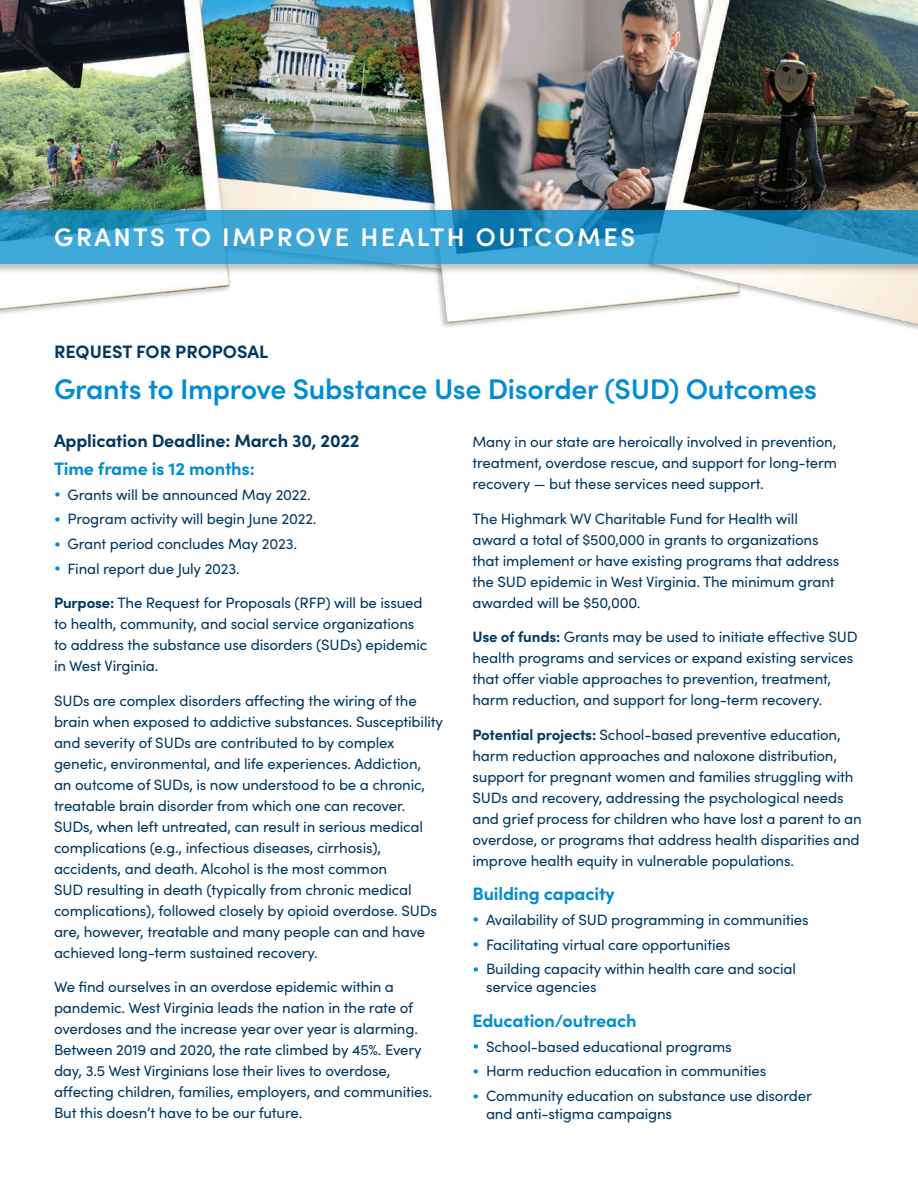
<style>
.page{position:relative;width:918px;height:1188px;background:#fff}
.page>*{position:absolute;margin:0;border:0;box-sizing:border-box;transform-origin:0 0}
.Headline{font:600 28.5px "Sofia Pro";letter-spacing:-.01em;color:#008dd1}
.Big_headline{font:600 25.5px "Sofia Pro";letter-spacing:.1em;color:#fff}
.Body_Head{font:700 18px "Sofia Pro";letter-spacing:-.01em;color:#008dd1}
.Body_Head-2{font:700 18px "Sofia Pro";letter-spacing:-.01em;color:#003863}
.Body{font:15px/21px "Sofia Pro";letter-spacing:-.01em;color:#003863}
.Body_LAST{font:15px/21px "Sofia Pro";letter-spacing:-.01em;color:#003863}
.s1{color:#008dd1}
.s2{font-weight:700}
</style>
<div class="page">
<img style="left:0;top:0;width:918px;height:330px">
<div style="left:0;top:207px;width:918px;height:69px;background:#231f20;opacity:.4"></div>
<svg style="left:0;top:210px;width:918px;height:54px;background:#329bcc"></svg>
<p class="Big_headline" style="left:54px;top:217px;width:583px">GRANTS TO IMPROVE HEALTH OUTCOMES</p>
<p class="Body_Head-2" style="left:54px;top:338px;width:216px">REQUEST FOR PROPOSAL</p>
<p class="Headline" style="left:54px;top:368px;width:765px">Grants to Improve Substance Use Disorder (SUD) Outcomes</p>
<p class="Body_Head-2" style="left:54px;top:427px;width:307px">Application Deadline: March 30, 2022</p>
<p class="Body_Head" style="left:54px;top:455px;width:202px">Time frame is 12 months:</p>
<p class="Body" style="left:54px;top:483px;width:258px"><span class="s1">•</span> Grants will be announced May 2022.</p>
<p class="Body" style="left:54px;top:508px;width:264px"><span class="s1">•</span> Program activity will begin June 2022.</p>
<p class="Body" style="left:54px;top:532px;width:245px"><span class="s1">•</span> Grant period concludes May 2023.</p>
<p class="Body" style="left:54px;top:557px;width:187px"><span class="s1">•</span> Final report due July 2023.</p>
<p class="Body" style="left:54px;top:592px;width:375px"><span class="s2">Purpose:</span> The Request for Proposals (RFP) will be issued to health, community, and social service organizations to address the substance use disorders (SUDs) epidemic in West Virginia.</p>
<p class="Body" style="left:54px;top:689px;width:391px">SUDs are complex disorders affecting the wiring of the brain when exposed to addictive substances. Susceptibility and severity of SUDs are contributed to by complex genetic, environmental, and life experiences. Addiction,<br>an outcome of SUDs, is now understood to be a chronic, treatable brain disorder from which one can recover.<br>SUDs, when left untreated, can result in serious medical complications (e.g., infectious diseases, cirrhosis), accidents, and death. Alcohol is the most common<br>SUD resulting in death (typically from chronic medical complications), followed closely by opioid overdose. SUDs are, however, treatable and many people can and have achieved long-term sustained recovery.</p>
<p class="Body" style="left:54px;top:976px;width:380px">We find ourselves in an overdose epidemic within a pandemic. West Virginia leads the nation in the rate of overdoses and the increase year over year is alarming.<br>Between 2019 and 2020, the rate climbed by 45%. Every day, 3.5 West Virginians lose their lives to overdose, affecting children, families, employers, and communities.<br>But this doesn’t have to be our future.</p>
<p class="Body" style="left:472px;top:430px;width:366px;text-align:justify">Many in our state are heroically involved in prevention, treatment, overdose rescue, and support for long-term recovery — but these services need support.</p>
<p class="Body_LAST" style="left:472px;top:507px;width:368px">The Highmark WV Charitable Fund for Health will award a total of $500,000 in grants to organizations that implement or have existing programs that address the SUD epidemic in West Virginia. The minimum grant awarded will be $50,000.</p>
<p class="Body" style="left:472px;top:625px;width:387px"><span class="s2">Use of funds:</span> Grants may be used to initiate effective SUD health programs and services or expand existing services that offer viable approaches to prevention, treatment, harm reduction, and support for long-term recovery.</p>
<p class="Body_LAST" style="left:472px;top:723px;width:391px"><span class="s2">Potential projects:</span> School-based preventive education, harm reduction approaches and naloxone distribution, support for pregnant women and families struggling with SUDs and recovery, addressing the psychological needs and grief process for children who have lost a parent to an overdose, or programs that address health disparities and improve health equity in vulnerable populations.</p>
<p class="Body_Head" style="left:472px;top:880px;width:144px">Building capacity</p>
<p class="Body" style="left:472px;top:908px;width:338px"><span class="s1">•</span> Availability of SUD programming in communities</p>
<p class="Body" style="left:472px;top:933px;width:259px"><span class="s1">•</span> Facilitating virtual care opportunities</p>
<p class="Body" style="left:486px;top:959px;width:312px;line-height:18px;text-indent:-14px"><span class="s1">•</span> Building capacity within health care and social service agencies</p>
<p class="Body_Head" style="left:472px;top:1007px;width:166px">Education/outreach</p>
<p class="Body" style="left:472px;top:1035px;width:261px"><span class="s1">•</span> School-based educational programs</p>
<p class="Body" style="left:472px;top:1060px;width:295px"><span class="s1">•</span> Harm reduction education in communities</p>
<p class="Body" style="left:486px;top:1086px;width:327px;line-height:18px;text-indent:-14px"><span class="s1">•</span> Community education on substance use disorder and anti-stigma campaigns</p>
</div>
